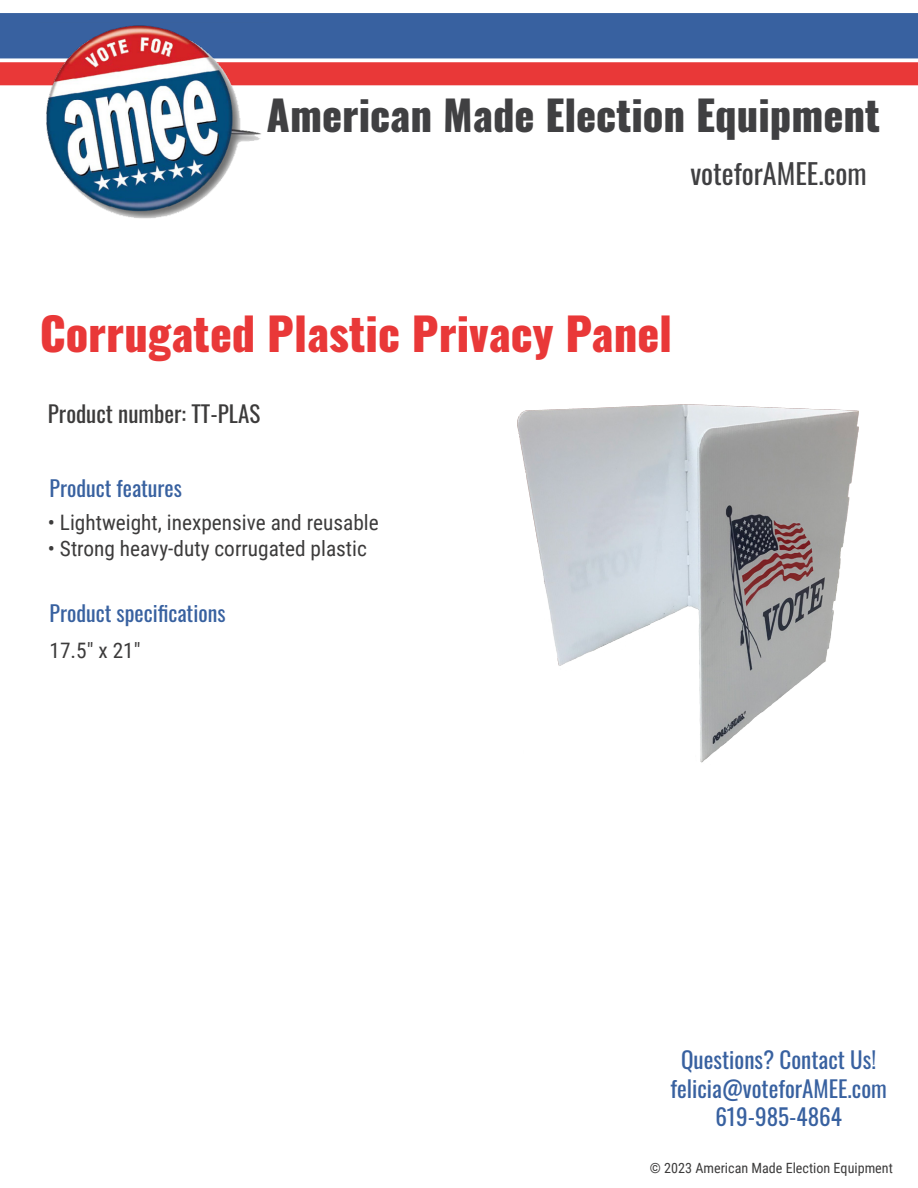
<style>
.page{position:relative;width:918px;height:1188px;background:#fff}
.page>*{position:absolute;margin:0;border:0;box-sizing:border-box;transform-origin:0 0}
.t1{font:800 45.15px "Oswald";color:#e93838}
.t2{font:800 41.25px "Oswald";color:#404042}
.t3{font:28.2px "Oswald";color:#404042}
.t4{font:23.1px/28.2px "Oswald";color:#3861a0;text-align:center}
.t5{font:23.1px "Oswald";color:#3c3b3b}
.t6{font:21.9px "Oswald";color:#3861a0}
.t7{font:21.3px "Roboto Condensed";color:#3c3b3b}
.t8{font:14.1px "Roboto Condensed";color:#3c3b3b}
</style>
<div class="page">
<svg style="left:0;top:13px;width:918px;height:72px;background:#775c85"></svg>
<img style="left:40px;top:22px;width:228px;height:197px">
<img style="left:517px;top:404px;width:341px;height:359px">
<h2 class="t2" style="left:267px;top:93px;width:615px">American Made Election Equipment</h2>
<h3 class="t3" style="left:690px;top:148px;width:178px">voteforAMEE.com</h3>
<h1 class="t1" style="left:40px;top:310px;width:634px">Corrugated Plastic Privacy Panel</h1>
<p class="t5" style="left:48px;top:393px;width:214px">Product number: TT-PLAS</p>
<p class="t6" style="left:50px;top:469px;width:134px">Product features</p>
<p class="t7" style="left:48px;top:508px;width:332px">• Lightweight, inexpensive and reusable</p>
<p class="t7" style="left:48px;top:533px;width:320px">• Strong heavy-duty corrugated plastic</p>
<p class="t6" style="left:50px;top:593px;width:177px">Product specifications</p>
<p class="t7" style="left:50px;top:636px;width:92px">17.5" x 21"</p>
<p class="t4" style="left:670px;top:1044px;width:218px">Questions? Contact Us! felicia@voteforAMEE.com<br>619-985-4864</p>
<p class="t8" style="left:650px;top:1158px;width:244px">© 2023 American Made Election Equipment</p>
</div>
